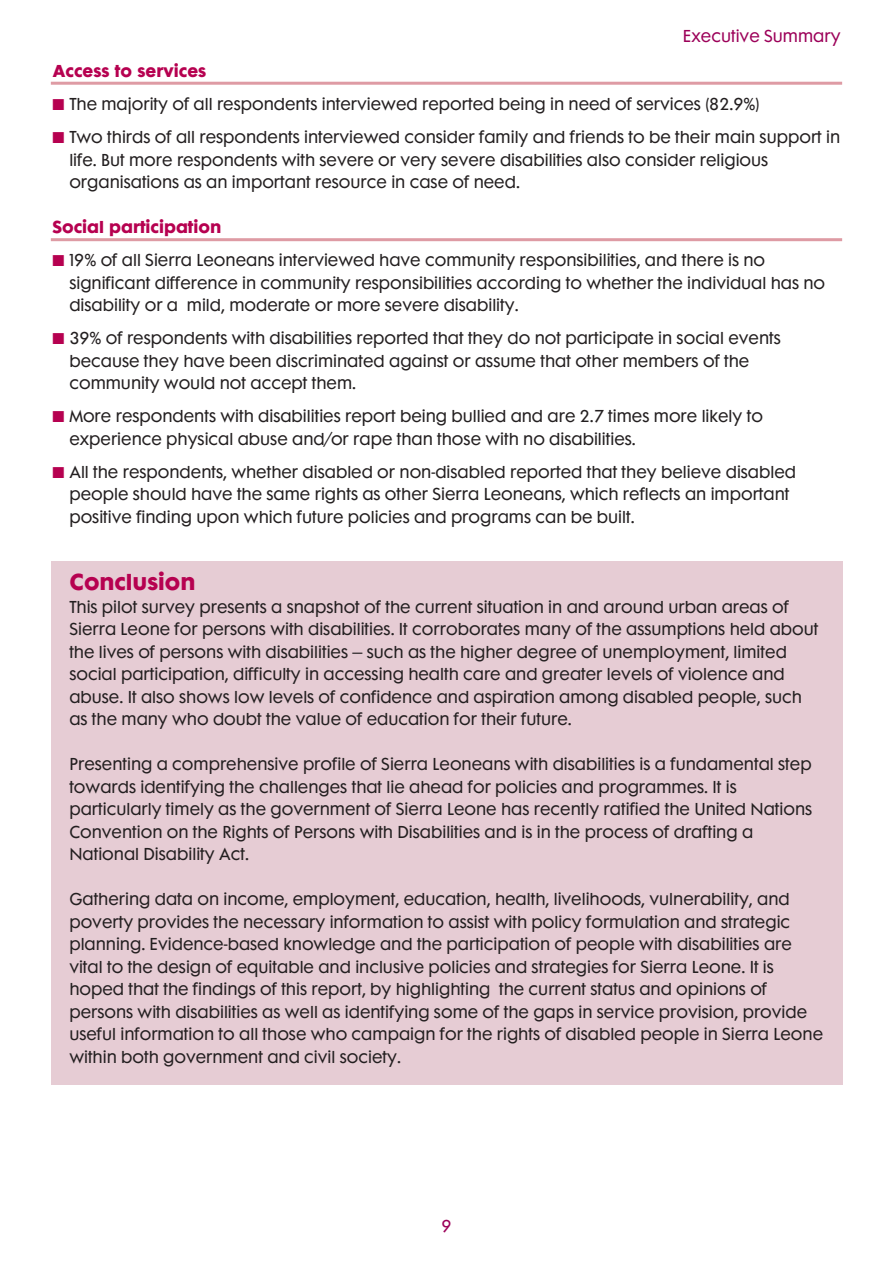
<style>
.page{position:relative;width:893px;height:1263px;background:#fff}
.page>*{position:absolute;margin:0;border:0;box-sizing:border-box;transform-origin:0 0}
.t1{font:700 21px "Fute PL";color:#b60150}
.t2{font:15.75px/22.5px "Fute PL";color:#231f20}
.t3{font:700 15.75px "Fute PL";color:#b60150}
.t4{font:15.75px "Fute PL";color:#9c0159}
.s1{color:#b60150}
</style>
<div class="page">
<div style="left:51px;top:561px;width:791px;height:524px;background:#e6ccd4"></div>
<hr style="left:51px;top:238px;width:791px;height:3px;background:#de9ba4">
<hr style="left:51px;top:82px;width:791px;height:3px;background:#de9ba4">
<p class="t4" style="left:683px;top:30px;width:159px">Executive Summary</p>
<p class="t3" style="left:52px;top:65px;width:155px">Access to services</p>
<p class="t2" style="left:52px;top:95px;width:708px"><span class="s1">■</span> The majority of all respondents interviewed reported being in need of services (82.9%)</p>
<p class="t2" style="left:69px;top:128px;width:772px;text-indent:-17px"><span class="s1">■</span> Two thirds of all respondents interviewed consider family and friends to be their main support in life. But more respondents with severe or very severe disabilities also consider religious organisations as an important resource in case of need.</p>
<p class="t3" style="left:52px;top:221px;width:171px">Social participation</p>
<p class="t2" style="left:69px;top:251px;width:757px;text-indent:-17px"><span class="s1">■</span> 19% of all Sierra Leoneans interviewed have community responsibilities, and there is no significant difference in community responsibilities according to whether the individual has no disability or a mild, moderate or more severe disability.</p>
<p class="t2" style="left:69px;top:329px;width:713px;text-indent:-17px"><span class="s1">■</span> 39% of respondents with disabilities reported that they do not participate in social events because they have been discriminated against or assume that other members of the community would not accept them.</p>
<p class="t2" style="left:69px;top:407px;width:695px;text-indent:-17px"><span class="s1">■</span> More respondents with disabilities report being bullied and are 2.7 times more likely to experience physical abuse and/or rape than those with no disabilities.</p>
<p class="t2" style="left:69px;top:462px;width:728px;text-indent:-17px"><span class="s1">■</span> All the respondents, whether disabled or non-disabled reported that they believe disabled people should have the same rights as other Sierra Leoneans, which reflects an important positive finding upon which future policies and programs can be built.</p>
<h1 class="t1" style="left:69px;top:574px;width:127px">Conclusion</h1>
<p class="t2" style="left:69px;top:597px;width:750px">This pilot survey presents a snapshot of the current situation in and around urban areas of Sierra Leone for persons with disabilities. It corroborates many of the assumptions held about the lives of persons with disabilities – such as the higher degree of unemployment, limited social participation, difficulty in accessing health care and greater levels of violence and abuse. It also shows low levels of confidence and aspiration among disabled people, such as the many who doubt the value of education for their future.</p>
<p class="t2" style="left:69px;top:755px;width:744px">Presenting a comprehensive profile of Sierra Leoneans with disabilities is a fundamental step towards identifying the challenges that lie ahead for policies and programmes. It is particularly timely as the government of Sierra Leone has recently ratified the United Nations Convention on the Rights of Persons with Disabilities and is in the process of drafting a National Disability Act.</p>
<p class="t2" style="left:69px;top:890px;width:755px">Gathering data on income, employment, education, health, livelihoods, vulnerability, and poverty provides the necessary information to assist with policy formulation and strategic planning. Evidence-based knowledge and the participation of people with disabilities are vital to the design of equitable and inclusive policies and strategies for Sierra Leone. It is hoped that the findings of this report, by highlighting the current status and opinions of persons with disabilities as well as identifying some of the gaps in service provision, provide useful information to all those who campaign for the rights of disabled people in Sierra Leone within both government and civil society.</p>
<p class="t4" style="left:441px;top:1220px;width:12px">9</p>
</div>
